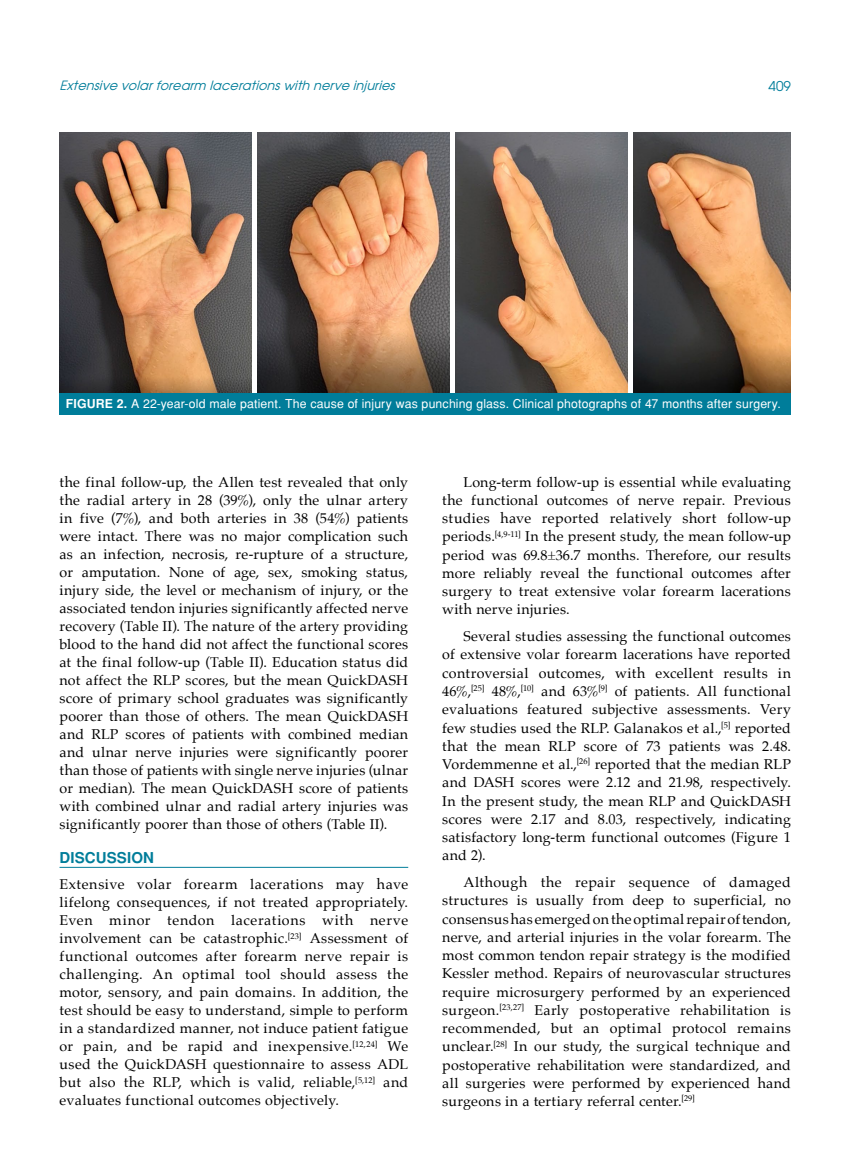
<style>
.page{position:relative;width:859px;height:1170px;background:#fff}
.page>*{position:absolute;margin:0;border:0;box-sizing:border-box;transform-origin:0 0}
.t1{font:700 15px "Helvetica Tr";letter-spacing:.01em;color:#007d9a}
.t2{font:14.25px/18px "Palatino";letter-spacing:.015em;color:#000;text-align:justify}
.t3{font:13.5px "Avant Garde Tr";color:#007d9a}
.t4{font:italic 12.75px "Avant Garde Tr";color:#007d9a}
.t5{font:12.3px "Helvetica Normal Tr";letter-spacing:.01em;color:#fff}
.s1{font-family:"Helvetica Tr";font-weight:700}
</style>
<div class="page">
<img style="left:60px;top:132px;width:731px;height:260px">
<div style="left:252px;top:132px;width:5px;height:263px;background:#fff"></div>
<div style="left:450px;top:132px;width:5px;height:263px;background:#fff"></div>
<div style="left:628px;top:132px;width:5px;height:263px;background:#fff"></div>
<div style="left:60px;top:392px;width:731px;height:22px;background:#007d9a"></div>
<hr style="left:60px;top:866px;width:348px;height:1px;background:#007d9a">
<p class="t4" style="left:60px;top:78px;width:341px">Extensive volarforearm lacerationswith nerve injuries</p>
<p class="t3" style="left:768px;top:77px;width:24px">409</p>
<p class="t5" style="left:66px;top:396px;width:716px"><span class="s1">FIGURE 2.</span> A 22-year-old male patient. The cause of injury was punching glass. Clinical photographs of 47 months after surgery.</p>
<p class="t2" style="left:60px;top:472px;width:350px">the final follow-up, the Allen test revealed that only the radial artery in 28 (39%), only the ulnar artery in five (7%), and both arteries in 38 (54%) patients were intact. There was no major complication such as an infection, necrosis, re-rupture of a structure, or amputation. None of age, sex, smoking status, injury side, the level or mechanism of injury, or the associated tendon injuries significantly affected nerve recovery (Table II). The nature of the artery providing blood to the hand did not affect the functional scores at the final follow-up (Table II). Education status did not affect the RLP scores, but the mean QuickDASH score of primary school graduates was significantly poorer than those of others. The mean QuickDASH and RLP scores of patients with combined median and ulnar nerve injuries were significantly poorer than those of patients with single nerve injuries (ulnar or median). The mean QuickDASH score of patients with combined ulnar and radial artery injuries was significantly poorer than those of others (Table II).</p>
<p class="t1" style="left:60px;top:848px;width:96px">DISCUSSION</p>
<p class="t2" style="left:60px;top:875px;width:350px">Extensive volar forearm lacerations may have lifelong consequences, if not treated appropriately.<br>Even minor tendon lacerations with nerve involvement can be catastrophic.<sup>[23]</sup> Assessment of functional outcomes after forearm nerve repair is challenging. An optimal tool should assess the motor, sensory, and pain domains. In addition, the test should be easy to understand, simple to perform in a standardized manner, not induce patient fatigue or pain, and be rapid and inexpensive.<sup>[12,24]</sup> We used the QuickDASH questionnaire to assess ADL but also the RLP, which is valid, reliable,<sup>[5,12]</sup> and evaluates functional outcomes objectively.</p>
<p class="t2" style="left:442px;top:472px;width:350px;text-indent:21px">Long-term follow-up is essential while evaluating the functional outcomes of nerve repair. Previous studies have reported relatively short follow-up periods.<sup>[4,9-11]</sup> In the present study, the mean follow-up period was 69.8±36.7 months. Therefore, our results more reliably reveal the functional outcomes after surgery to treat extensive volar forearm lacerations with nerve injuries.</p>
<p class="t2" style="left:442px;top:627px;width:350px;text-indent:21px">Several studies assessing the functional outcomes of extensive volar forearm lacerations have reported controversial outcomes, with excellent results in 46%,<sup>[25]</sup> 48%,<sup>[10]</sup> and 63%<sup>[9]</sup> of patients. All functional evaluations featured subjective assessments. Very few studies used the RLP. Galanakos et al.,<sup>[5]</sup> reported that the mean RLP score of 73 patients was 2.48.<br>Vordemmenne et al.,<sup>[26]</sup> reported that the median RLP and DASH scores were 2.12 and 21.98, respectively.<br>In the present study, the mean RLP and QuickDASH scores were 2.17 and 8.03, respectively, indicating satisfactory long-term functional outcomes (Figure 1 and 2).</p>
<p class="t2" style="left:442px;top:872px;width:350px;text-indent:21px">Although the repair sequence of damaged structures is usually from deep to superficial, no consensus has emerged on the optimal repair of tendon, nerve, and arterial injuries in the volar forearm. The most common tendon repair strategy is the modified Kessler method. Repairs of neurovascular structures require microsurgery performed by an experienced surgeon.<sup>[23,27]</sup> Early postoperative rehabilitation is recommended, but an optimal protocol remains unclear.<sup>[28]</sup> In our study, the surgical technique and postoperative rehabilitation were standardized, and all surgeries were performed by experienced hand surgeons in a tertiary referral center.<sup>[29]</sup></p>
</div>
